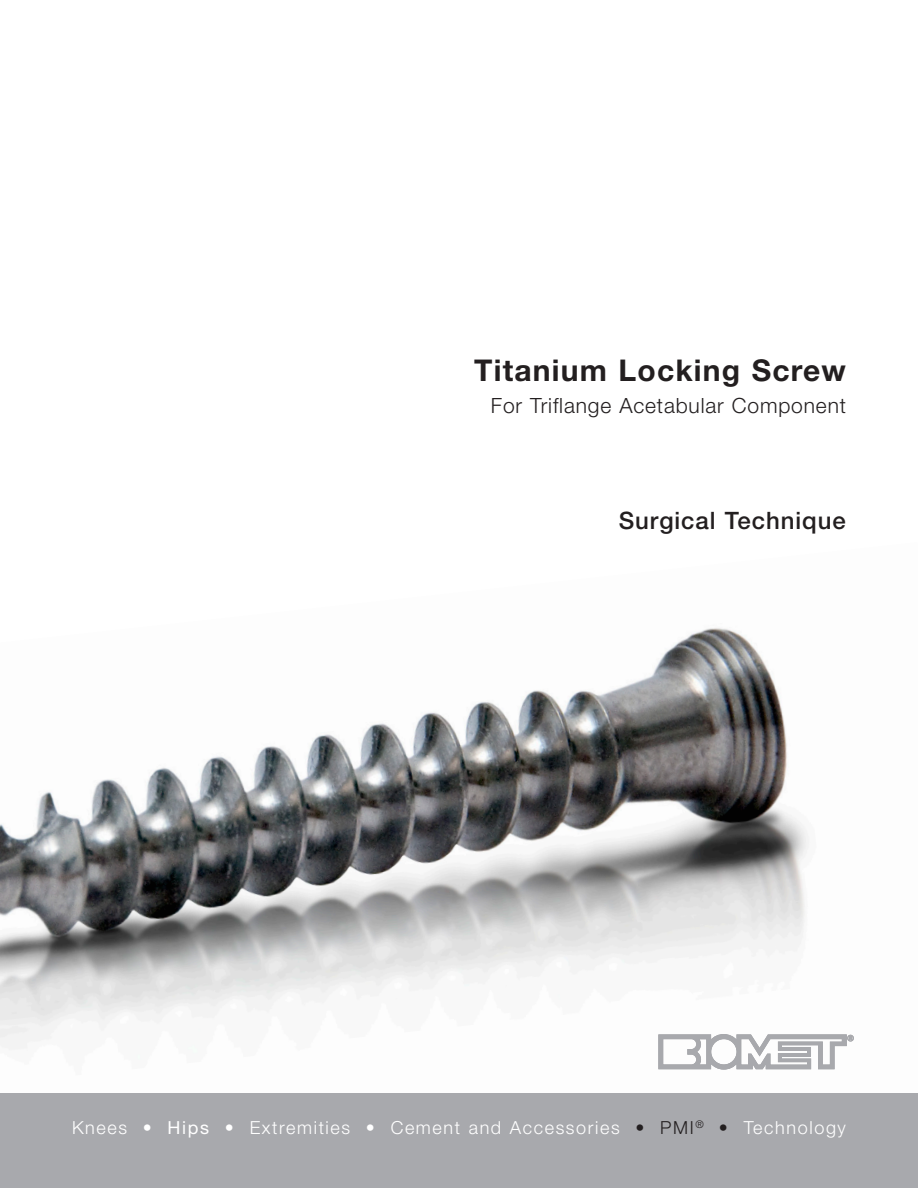
<style>
.page{position:relative;width:918px;height:1188px;background:#fff}
.page>*{position:absolute;margin:0;border:0;box-sizing:border-box;transform-origin:0 0}
.Front_Cover_Main_tit{font:700 30px "Helvetica Neue LT Std";letter-spacing:.04em;color:#231f20}
.Front_Cover_Surgical{font:500 24px "Helvetica Neue LT Std";letter-spacing:.04em;color:#231f20}
.Front_Cover_2nd_Line{font:300 21px "Helvetica Neue LT Std";letter-spacing:.04em;color:#231f20}
.t1{font:300 18px "Helvetica Neue LT Std";letter-spacing:.09em;color:#fff}
.s1{font-weight:400}
.s2{color:#231f20}
</style>
<div class="page">
<img style="left:0;top:628px;width:918px;height:466px">
<div style="left:0;top:1094px;width:918px;height:94px;background:#a8a9ad"></div>
<svg style="left:659px;top:1034px;width:193px;height:35px"></svg>
<div style="left:847px;top:1035px;width:7px;height:6px;border:1px solid #a8a9ad;border-radius:50%"></div>
<p class="Front_Cover_Main_tit" style="left:474px;top:352px;width:373px">Titanium Locking Screw</p>
<p class="Front_Cover_2nd_Line" style="left:491px;top:392px;width:357px">For Triflange Acetabular Component</p>
<p class="Front_Cover_Surgical" style="left:619px;top:506px;width:229px">Surgical Technique</p>
<p class="t1" style="left:72px;top:1117px;width:775px">Knees • <span class="s1">Hips</span> • Extremities • Cement and Accessories <span class="s2">• PMI</span><sup>®</sup> <span class="s2">•</span> Technology</p>
</div>
